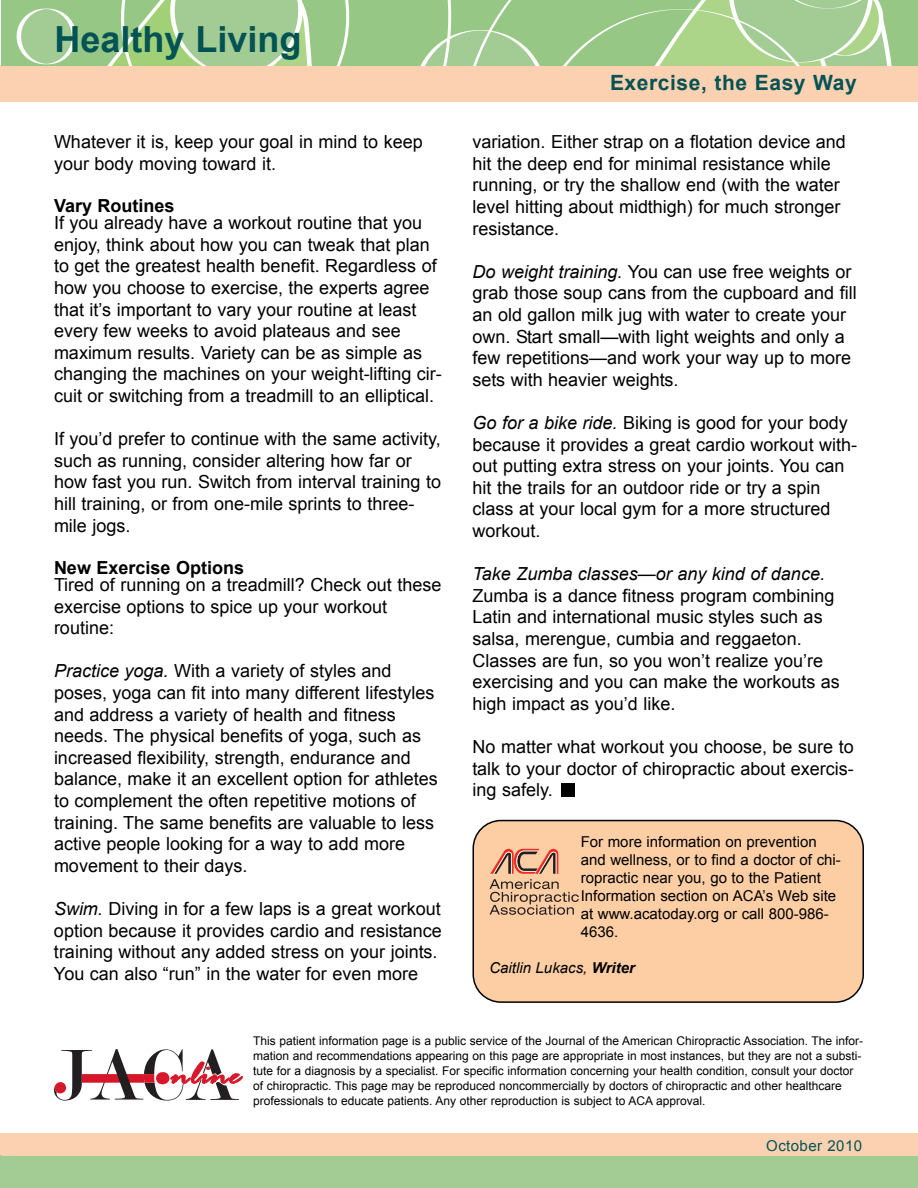
<style>
.page{position:relative;width:918px;height:1188px;background:#fff}
.page>*{position:absolute;margin:0;border:0;box-sizing:border-box;transform-origin:0 0}
.t1{font:700 36px "Arial";color:#035354}
.t2{font:italic 36px "Rage";color:#d71729}
.t3{font:700 21px "Arial";letter-spacing:.03em;color:#035354}
.t4{font:18px/21.6px "Arial";color:#000}
.t5{font:italic 18px "Arial";color:#000}
.t6{font:700 18px "Arial";color:#000}
.t7{font:15px/18px "Arial";color:#000}
.t8{font:italic 15px "Arial";color:#000}
.t9{font:15px "Arial";letter-spacing:.03em;color:#035354}
.t10{font:12px/15px "Arial";color:#000}
.s1{font-style:italic}
.s2{font-weight:700}
</style>
<div class="page">
<div style="left:0;top:1133px;width:918px;height:21px;background:#fbd1b1"></div>
<div style="left:0;top:66px;width:918px;height:36px;background:#fbd1b1"></div>
<div style="left:1px;top:0;width:917px;height:66px;background:#97c785"></div>
<svg style="left:563px;top:0;width:329px;height:66px"></svg>
<svg style="left:16px;top:8px;width:61px;height:57px"></svg>
<svg style="left:420px;top:0;width:120px;height:66px"></svg>
<svg style="left:107px;top:0;width:243px;height:66px"></svg>
<div style="left:3px;top:1151px;width:915px;height:37px;background:#a2cc94"></div>
<div style="left:3px;top:1134px;width:915px;height:21px;background:#fbd1b1"></div>
<div style="left:472px;top:820px;width:392px;height:183px;background:#fdcda4"></div>
<svg style="left:54px;top:1049px;width:185px;height:52px"></svg>
<svg style="left:490px;top:849px;width:89px;height:66px;background:#d5a586"></svg>
<div style="left:561px;top:783px;width:13px;height:13px;background:#000"></div>
<h1 class="t1" style="left:54px;top:19px;width:249px">Healthy Living</h1>
<p class="t4" style="left:54px;top:131px;width:370px">Whatever it is, keep your goal in mind to keep your body moving toward it.</p>
<p class="t6" style="left:54px;top:196px;width:122px">Vary Routines</p>
<p class="t4" style="left:54px;top:212px;width:389px">If you already have a workout routine that you enjoy, think about how you can tweak that plan to get the greatest health benefit. Regardless of how you choose to exercise, the experts agree that it’s important to vary your routine at least every few weeks to avoid plateaus and see maximum results. Variety can be as simple as changing the machines on your weight-lifting cir&shy;cuit or switching from a treadmill to an elliptical.</p>
<p class="t4" style="left:54px;top:428px;width:389px">If you’d prefer to continue with the same activity, such as running, consider altering how far or how fast you run. Switch from interval training to hill training, or from one-mile sprints to three&shy;mile jogs.</p>
<p class="t6" style="left:54px;top:558px;width:192px">New Exercise Options</p>
<p class="t4" style="left:54px;top:574px;width:389px">Tired of running on a treadmill? Check out these exercise options to spice up your workout routine:</p>
<p class="t4" style="left:54px;top:660px;width:385px"><span class="s1">Practice yoga.</span> With a variety of styles and poses, yoga can fit into many different lifestyles and address a variety of health and fitness needs. The physical benefits of yoga, such as increased flexibility, strength, endurance and balance, make it an excellent option for athletes to complement the often repetitive motions of training. The same benefits are valuable to less active people looking for a way to add more movement to their days.</p>
<p class="t4" style="left:54px;top:898px;width:389px"><span class="s1">Swim.</span> Diving in for a few laps is a great workout option because it provides cardio and resistance training without any added stress on your joints.<br>You can also “run” in the water for even more</p>
<p class="t3" style="left:610px;top:71px;width:248px">Exercise, the Easy Way</p>
<p class="t4" style="left:472px;top:131px;width:375px">variation. Either strap on a flotation device and hit the deep end for minimal resistance while running, or try the shallow end (with the water level hitting about midthigh) for much stronger resistance.</p>
<p class="t4" style="left:472px;top:261px;width:386px"><span class="s1">Do weight training.</span> You can use free weights or grab those soup cans from the cupboard and fill an old gallon milk jug with water to create your own. Start small—with light weights and only a few repetitions—and work your way up to more sets with heavier weights.</p>
<p class="t4" style="left:472px;top:412px;width:386px"><span class="s1">Go for a bike ride.</span> Biking is good for your body because it provides a great cardio workout with&shy;out putting extra stress on your joints. You can hit the trails for an outdoor ride or try a spin class at your local gym for a more structured workout.</p>
<p class="t5" style="left:472px;top:564px;width:354px">Take Zumba classes—or any kind of dance.</p>
<p class="t4" style="left:472px;top:585px;width:369px">Zumba is a dance fitness program combining Latin and international music styles such as salsa, merengue, cumbia and reggaeton.<br>Classes are fun, so you won’t realize you’re exercising and you can make the workouts as high impact as you’d like.</p>
<p class="t4" style="left:472px;top:736px;width:383px;text-align:justify">No matter what workout you choose, be sure to talk to your doctor of chiropractic about exercis&shy;ing safely.</p>
<p class="t7" style="left:581px;top:833px;width:262px">For more information on prevention and wellness, or to find a doctor of chi&shy;ropractic near you, go to the Patient<br>Information section on ACA’s Web site at www.acatoday.org or call 800-986-<br>4636.</p>
<p class="t8" style="left:489px;top:960px;width:147px">Caitlin Lukacs, <span class="s2">Writer</span></p>
<h1 class="t2" style="left:171px;top:1055px;width:72px">nline</h1>
<p class="t10" style="left:253px;top:1034px;width:612px">This patient information page is a public service of the Journal of the American Chiropractic Association. The infor&shy;mation and recommendations appearing on this page are appropriate in most instances, but they are not a substi&shy;tute for a diagnosis by a specialist. For specific information concerning your health condition, consult your doctor of chiropractic. This page may be reproduced noncommercially by doctors of chiropractic and other healthcare professionals to educate patients. Any other reproduction is subject to ACA approval.</p>
<p class="t9" style="left:766px;top:1137px;width:97px">October 2010</p>
</div>
